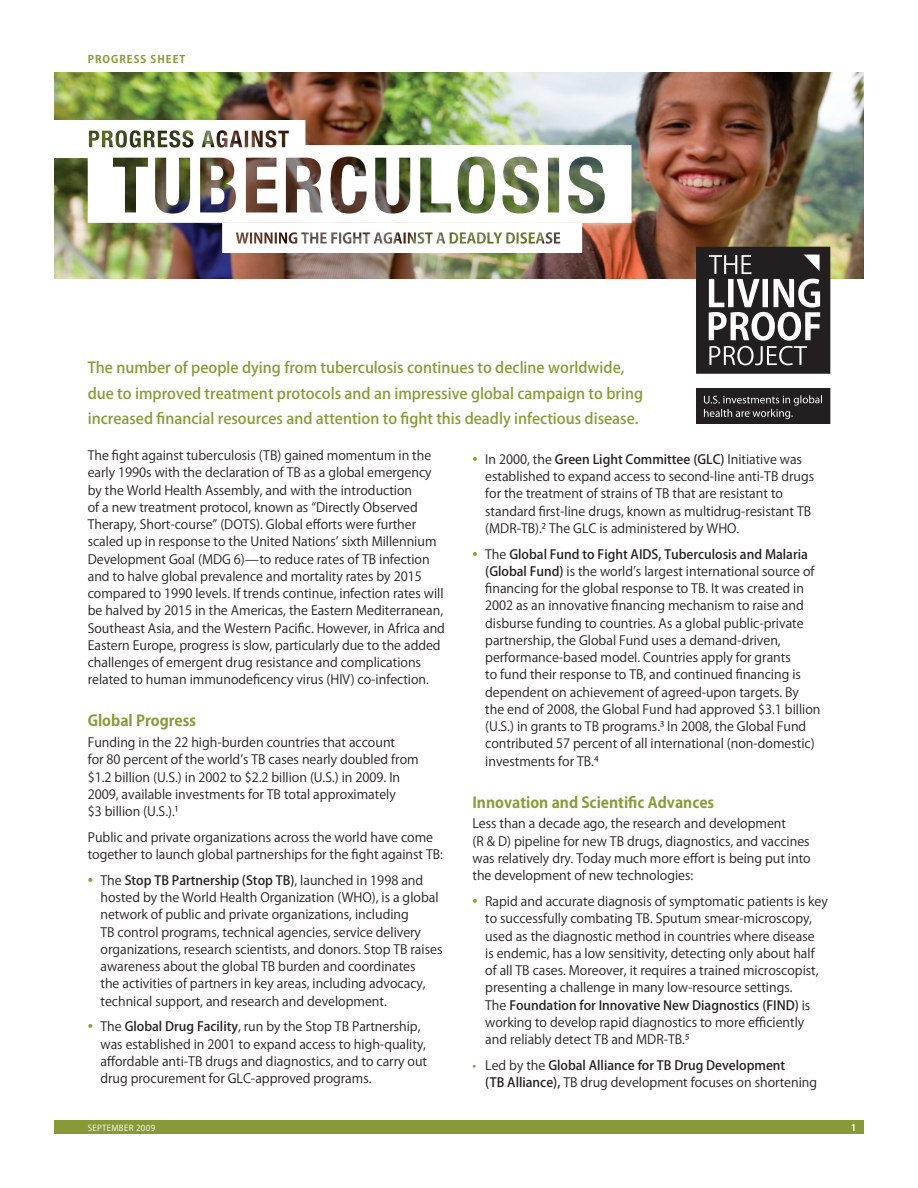
<style>
.page{position:relative;width:918px;height:1188px;background:#fff}
.page>*{position:absolute;margin:0;border:0;box-sizing:border-box;transform-origin:0 0}
.Intro_Block{font:500 15px/25.5px "Koz Go Pro";color:#869b38}
.H1{font:700 15px "Koz Go Pro";color:#869b38}
.Body_Copy_Bullets{font:12.75px/17.2px "Koz Go Pro";color:#231f20}
.Body_Copy{font:12.75px/17.2px "Koz Go Pro";color:#231f20}
.Body_-_1st_para{font:12.75px/17.2px "Koz Go Pro";color:#231f20}
.Body_Copy_Bullets-2{font:500 12.75px/17.2px "Koz Go Pro";color:#231f20}
.t1{font:700 10.5px "Koz Go Pro";letter-spacing:.1em;color:#869b38}
.t2{font:700 9px "Koz Go Pro";color:#fff}
.t3{font:8.25px "Koz Go Pro";letter-spacing:.04em;color:#fff}
.s1{font-size:17.25px;color:#869b38}
.s2{font-weight:500}
.s3{font-weight:400;color:#869b38}
.s4{font-weight:400}
</style>
<div class="page">
<img style="left:54px;top:73px;width:810px;height:206px">
<svg style="left:222px;top:223px;width:360px;height:29px"></svg>
<div style="left:54px;top:1121px;width:810px;height:13px;background:#869b38"></div>
<img style="left:54px;top:120px;width:578px;height:103px">
<svg style="left:696px;top:247px;width:134px;height:127px"></svg>
<svg style="left:696px;top:388px;width:134px;height:36px"></svg>
<p class="t1" style="left:88px;top:52px;width:99px">PROGRESS SHEET</p>
<p class="Intro_Block" style="left:88px;top:356px;width:557px">The number of people dying from tuberculosis continues to decline worldwide, due to improved treatment protocols and an impressive global campaign to bring increased financial resources and attention to fight this deadly infectious disease.</p>
<p class="Body_Copy" style="left:88px;top:447px;width:359px">The fight against tuberculosis (TB) gained momentum in the early 1990s with the declaration of TB as a global emergency by the World Health Assembly, and with the introduction<br>of a new treatment protocol, known as “Directly Observed Therapy, Short-course” (DOTS). Global efforts were further scaled up in response to the United Nations’ sixth Millennium Development Goal (MDG 6)—to reduce rates of TB infection and to halve global prevalence and mortality rates by 2015 compared to 1990 levels. If trends continue, infection rates will be halved by 2015 in the Americas, the Eastern Mediterranean, Southeast Asia, and the Western Pacific. However, in Africa and Eastern Europe, progress is slow, particularly due to the added challenges of emergent drug resistance and complications related to human immunodeficency virus (HIV) co-infection.</p>
<p class="H1" style="left:88px;top:711px;width:110px">Global Progress</p>
<p class="Body_-_1st_para" style="left:88px;top:734px;width:332px">Funding in the 22 high-burden countries that account<br>for 80 percent of the world’s TB cases nearly doubled from $1.2 billion (U.S.) in 2002 to $2.2 billion (U.S.) in 2009. In 2009, available investments for TB total approximately<br>$3 billion (U.S.).1</p>
<p class="Body_Copy" style="left:88px;top:829px;width:357px">Public and private organizations across the world have come together to launch global partnerships for the fight against TB:</p>
<p class="Body_Copy_Bullets" style="left:100px;top:872px;width:343px;text-indent:-13px"><span class="s1">•</span> The <span class="s2">Stop TB Partnership (Stop TB)</span>, launched in 1998 and hosted by the World Health Organization (WHO), is a global network of public and private organizations, including<br>TB control programs, technical agencies, service delivery organizations, research scientists, and donors. Stop TB raises awareness about the global TB burden and coordinates<br>the activities of partners in key areas, including advocacy, technical support, and research and development.</p>
<p class="Body_Copy_Bullets" style="left:100px;top:1018px;width:328px;text-indent:-13px"><span class="s1">•</span> The <span class="s2">Global Drug Facility</span>, run by the Stop TB Partnership, was established in 2001 to expand access to high-quality, affordable anti-TB drugs and diagnostics, and to carry out drug procurement for GLC-approved programs.</p>
<p class="Body_Copy_Bullets" style="left:485px;top:451px;width:330px;text-indent:-13px"><span class="s1">•</span> In 2000, the <span class="s2">Green Light Committee (GLC)</span> Initiative was established to expand access to second-line anti-TB drugs for the treatment of strains of TB that are resistant to standard first-line drugs, known as multidrug-resistant TB (MDR-TB).2 The GLC is administered by WHO.</p>
<p class="Body_Copy_Bullets" style="left:485px;top:546px;width:337px;text-indent:-13px"><span class="s1">•</span> The <span class="s2">Global Fund to Fight AIDS, Tuberculosis and Malaria (Global Fund)</span> is the world’s largest international source of financing for the global response to TB. It was created in 2002 as an innovative financing mechanism to raise and disburse funding to countries. As a global public-private partnership, the Global Fund uses a demand-driven, performance-based model. Countries apply for grants<br>to fund their response to TB, and continued financing is dependent on achievement of agreed-upon targets. By the end of 2008, the Global Fund had approved $3.1 billion (U.S.) in grants to TB programs.3 In 2008, the Global Fund contributed 57 percent of all international (non-domestic) investments for TB.4</p>
<p class="H1" style="left:472px;top:793px;width:243px">Innovation and Scientific Advances</p>
<p class="Body_-_1st_para" style="left:472px;top:815px;width:340px">Less than a decade ago, the research and development<br>(R &amp; D) pipeline for new TB drugs, diagnostics, and vaccines was relatively dry. Today much more effort is being put into the development of new technologies:</p>
<p class="Body_Copy_Bullets" style="left:485px;top:893px;width:344px;text-indent:-13px"><span class="s1">•</span> Rapid and accurate diagnosis of symptomatic patients is key to successfully combating TB. Sputum smear-microscopy, used as the diagnostic method in countries where disease<br>is endemic, has a low sensitivity, detecting only about half of all TB cases. Moreover, it requires a trained microscopist, presenting a challenge in many low-resource settings.<br>The <span class="s2">Foundation for Innovative New Diagnostics (FIND)</span> is working to develop rapid diagnostics to more efficiently and reliably detect TB and MDR-TB.5</p>
<p class="Body_Copy_Bullets-2" style="left:485px;top:1057px;width:333px;text-indent:-13px"><span class="s3">•</span> <span class="s4">Led by the</span> Global Alliance for TB Drug Development<br>(TB Alliance), <span class="s4">TB drug development focuses on shortening</span></p>
<p class="t3" style="left:88px;top:1122px;width:69px">SEPTEMBER 2009</p>
<p class="t2" style="left:851px;top:1122px;width:7px">1</p>
</div>
